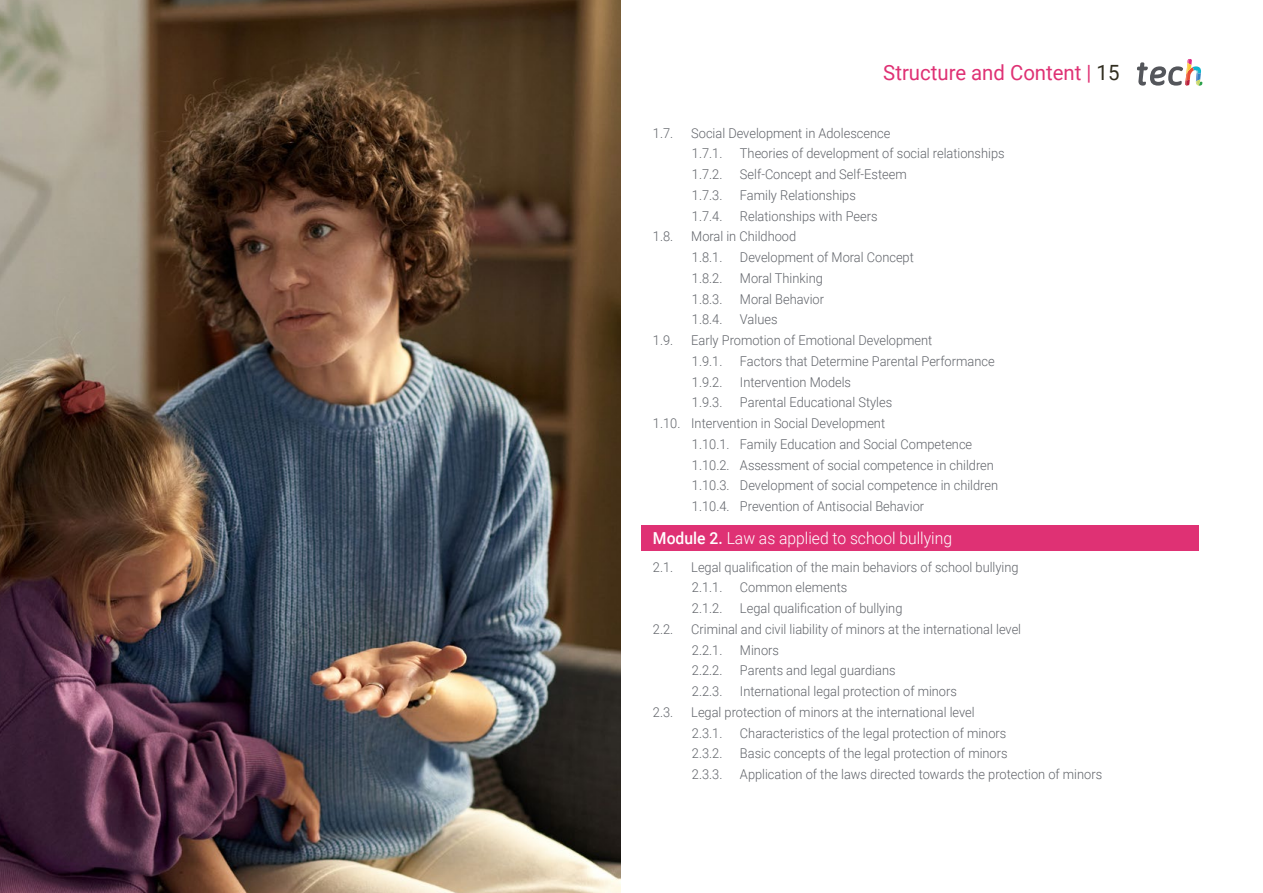
<style>
.page{position:relative;width:1263px;height:893px;background:#fff}
.page>*{position:absolute;margin:0;border:0;box-sizing:border-box;transform-origin:0 0}
.t1{font:21px "Roboto";color:#df3174}
.t2{font:300 16.5px "Roboto";color:#fff;scale:.95 1}
.t3{font:300 13.5px/20.7px "Roboto";color:#61646a;scale:.95 1}
.s1{color:#312e20}
.s2{font-weight:500}
</style>
<div class="page">
<img style="left:0;top:0;width:621px;height:893px">
<svg style="left:1137px;top:59px;width:65px;height:27px"></svg>
<div style="left:642px;top:526px;width:557px;height:25px;background:#df3174"></div>
<h1 class="t1" style="left:883px;top:57px;width:238px">Structure and Content | <span class="s1">15</span></h1>
<p class="t3" style="left:653px;top:122px;width:23px">1.7.</p>
<p class="t3" style="left:691px;top:122px;width:211px">Social Development in Adolescence<br>1.7.1.</p>
<p class="t3" style="left:740px;top:143px;width:280px">Theories of development of social relationships</p>
<p class="t3" style="left:692px;top:164px;width:34px">1.7.2.</p>
<p class="t3" style="left:740px;top:164px;width:177px">Self-Concept and Self-Esteem</p>
<p class="t3" style="left:692px;top:184px;width:34px">1.7.3.</p>
<p class="t3" style="left:740px;top:184px;width:124px">Family Relationships</p>
<p class="t3" style="left:692px;top:205px;width:34px">1.7.4.</p>
<p class="t3" style="left:740px;top:205px;width:146px">Relationships with Peers</p>
<p class="t3" style="left:653px;top:226px;width:23px">1.8.</p>
<p class="t3" style="left:691px;top:226px;width:112px">Moral in Childhood<br>1.8.1.</p>
<p class="t3" style="left:740px;top:247px;width:184px">Development of Moral Concept</p>
<p class="t3" style="left:692px;top:267px;width:34px">1.8.2.</p>
<p class="t3" style="left:740px;top:267px;width:89px">Moral Thinking</p>
<p class="t3" style="left:692px;top:288px;width:34px">1.8.3.</p>
<p class="t3" style="left:740px;top:288px;width:90px">Moral Behavior</p>
<p class="t3" style="left:692px;top:309px;width:34px">1.8.4.</p>
<p class="t3" style="left:740px;top:309px;width:41px">Values</p>
<p class="t3" style="left:653px;top:330px;width:23px">1.9.</p>
<p class="t3" style="left:691px;top:330px;width:255px">Early Promotion of Emotional Development<br>1.9.1.</p>
<p class="t3" style="left:740px;top:350px;width:270px">Factors that Determine Parental Performance</p>
<p class="t3" style="left:692px;top:371px;width:34px">1.9.2.</p>
<p class="t3" style="left:740px;top:371px;width:118px">Intervention Models</p>
<p class="t3" style="left:692px;top:392px;width:34px">1.9.3.</p>
<p class="t3" style="left:740px;top:392px;width:162px">Parental Educational Styles</p>
<p class="t3" style="left:653px;top:413px;width:246px">1.10. Intervention in Social Development</p>
<p class="t3" style="left:692px;top:433px;width:297px">1.10.1. Family Education and Social Competence</p>
<p class="t3" style="left:692px;top:454px;width:319px">1.10.2. Assessment of social competence in children</p>
<p class="t3" style="left:692px;top:475px;width:324px">1.10.3. Development of social competence in children</p>
<p class="t3" style="left:692px;top:496px;width:246px">1.10.4. Prevention of Antisocial Behavior</p>
<p class="t2" style="left:653px;top:527px;width:316px"><span class="s2">Module 2.</span> Law as applied to school bullying</p>
<p class="t3" style="left:653px;top:556px;width:23px">2.1.</p>
<p class="t3" style="left:691px;top:556px;width:346px">Legal qualification of the main behaviors of school bullying<br>2.1.1.</p>
<p class="t3" style="left:740px;top:577px;width:115px">Common elements</p>
<p class="t3" style="left:692px;top:597px;width:34px">2.1.2.</p>
<p class="t3" style="left:740px;top:597px;width:172px">Legal qualification of bullying</p>
<p class="t3" style="left:653px;top:618px;width:23px">2.2.</p>
<p class="t3" style="left:691px;top:618px;width:349px">Criminal and civil liability of minors at the international level<br>2.2.1.</p>
<p class="t3" style="left:740px;top:639px;width:43px">Minors</p>
<p class="t3" style="left:692px;top:660px;width:34px">2.2.2.</p>
<p class="t3" style="left:740px;top:660px;width:165px">Parents and legal guardians</p>
<p class="t3" style="left:692px;top:680px;width:34px">2.2.3.</p>
<p class="t3" style="left:740px;top:680px;width:230px">International legal protection of minors</p>
<p class="t3" style="left:653px;top:701px;width:23px">2.3.</p>
<p class="t3" style="left:691px;top:701px;width:300px">Legal protection of minors at the international level<br>2.3.1.</p>
<p class="t3" style="left:740px;top:722px;width:282px">Characteristics of the legal protection of minors</p>
<p class="t3" style="left:692px;top:743px;width:34px">2.3.2.</p>
<p class="t3" style="left:740px;top:743px;width:283px">Basic concepts of the legal protection of minors</p>
<p class="t3" style="left:692px;top:763px;width:34px">2.3.3.</p>
<p class="t3" style="left:740px;top:763px;width:383px">Application of the laws directed towards the protection of minors</p>
</div>
